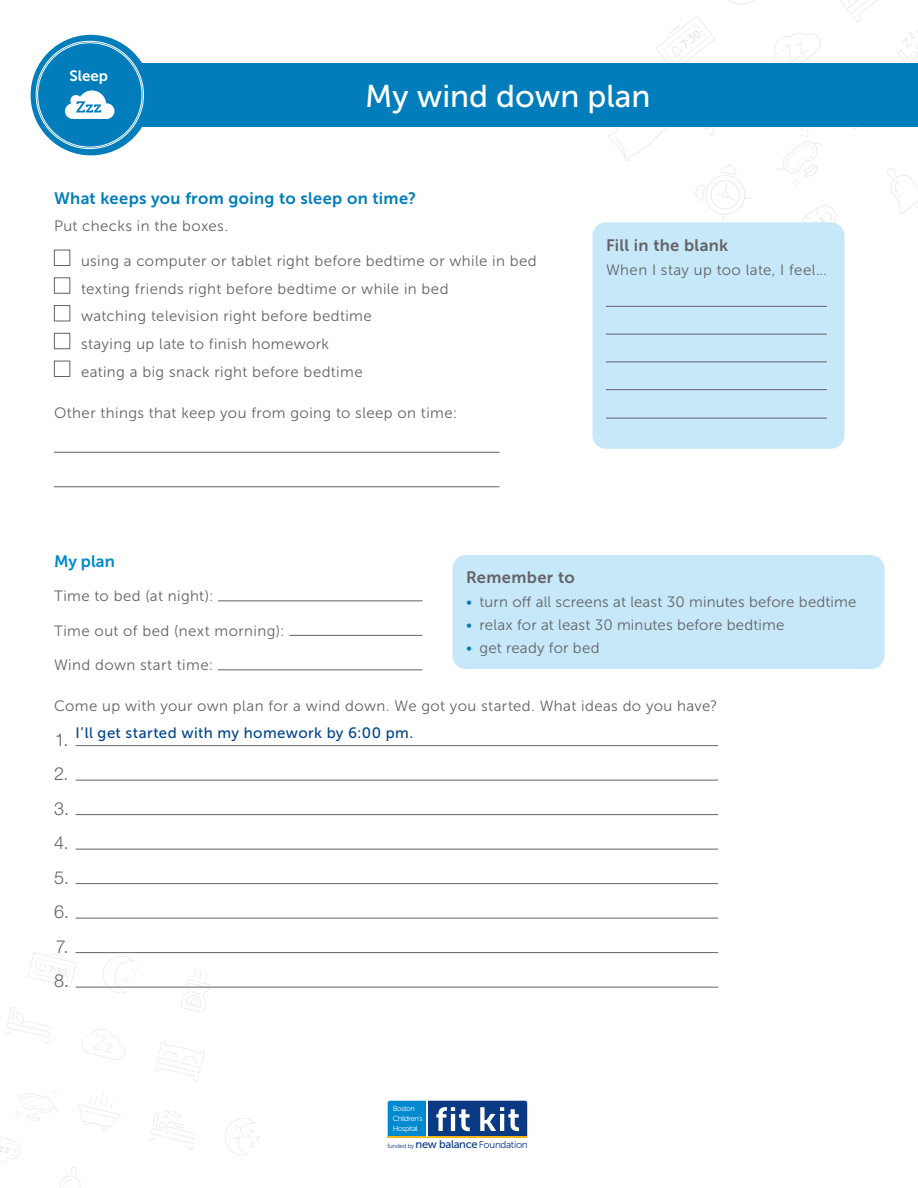
<style>
.page{position:relative;width:918px;height:1188px;background:#fff}
.page>*{position:absolute;margin:0;border:0;box-sizing:border-box;transform-origin:0 0}
.t1{font:31.5px "Museo Sans 500";color:#fff}
.body_text_numbered_l{font:300 18px "Helvetica Neue LT Std";color:#636366}
.sub_sub{font:16.5px "Museo Sans 700";letter-spacing:.02em;color:#007dba}
.sub_sub-2{font:16.5px "Museo Sans 700";letter-spacing:.02em;color:#636366}
.sub_sub-3{font:16.5px "Museo Sans 700";color:#0089ce}
.body_text___space{font:15px "Museo Sans 300";letter-spacing:.02em;color:#636366}
.body_text{font:15px "Museo Sans 300";letter-spacing:.025em;color:#636366}
.example_text{font:15px "Museo Sans 500";letter-spacing:.03em;color:#01468c}
.callout_text{font:15px "Museo Sans 300";letter-spacing:.03em;color:#636366}
.t2{font:15px "Museo Sans 700";color:#fff}
.t3{font:11.1px "Museo Sans 500";letter-spacing:-.03em;color:#0a3a84}
.t4{font:7.5px/9.9px "Museo Sans 300";letter-spacing:-.055em;color:#fff}
.s1{color:#007dba}
.s2{font-family:"Museo Sans 300";font-size:6.15px}
.s3{font-family:"Museo Sans 300";font-size:9.9px}
</style>
<div class="page">
<svg style="left:5px;top:1007px;width:46px;height:37px"></svg>
<svg style="left:82px;top:1029px;width:43px;height:31px"></svg>
<svg style="left:155px;top:1041px;width:50px;height:41px"></svg>
<svg style="left:103px;top:956px;width:38px;height:37px"></svg>
<svg style="left:28px;top:952px;width:49px;height:35px"></svg>
<svg style="left:15px;top:1091px;width:44px;height:30px"></svg>
<svg style="left:180px;top:971px;width:31px;height:42px"></svg>
<svg style="left:78px;top:1091px;width:42px;height:39px"></svg>
<svg style="left:225px;top:1118px;width:35px;height:38px"></svg>
<svg style="left:149px;top:1111px;width:46px;height:39px"></svg>
<svg style="left:60px;top:1167px;width:21px;height:21px"></svg>
<svg style="left:0;top:1137px;width:20px;height:27px"></svg>
<div style="left:54px;top:250px;width:16px;height:16px;background:#fff;border:1px solid #636366"></div>
<div style="left:54px;top:277px;width:16px;height:17px;background:#fff;border:1px solid #636366"></div>
<div style="left:54px;top:305px;width:16px;height:16px;background:#fff;border:1px solid #636366"></div>
<div style="left:54px;top:333px;width:16px;height:16px;background:#fff;border:1px solid #636366"></div>
<div style="left:54px;top:361px;width:16px;height:16px;background:#fff;border:1px solid #636366"></div>
<hr style="left:54px;top:452px;width:446px;height:1px;background:#636366">
<hr style="left:54px;top:486px;width:446px;height:1px;background:#636366">
<hr style="left:218px;top:600px;width:205px;height:1px;background:#636366">
<hr style="left:289px;top:635px;width:133px;height:1px;background:#636366">
<hr style="left:218px;top:669px;width:204px;height:1px;background:#636366">
<hr style="left:76px;top:745px;width:642px;height:1px;background:#636366">
<hr style="left:76px;top:780px;width:642px;height:1px;background:#636366">
<hr style="left:76px;top:814px;width:642px;height:1px;background:#636366">
<hr style="left:76px;top:849px;width:642px;height:1px;background:#636366">
<hr style="left:76px;top:883px;width:642px;height:1px;background:#636366">
<hr style="left:76px;top:918px;width:642px;height:1px;background:#636366">
<hr style="left:76px;top:952px;width:642px;height:1px;background:#636366">
<hr style="left:76px;top:987px;width:642px;height:1px;background:#636366">
<div style="left:453px;top:555px;width:432px;height:114px;background:#c6e8f9;border-radius:14px"></div>
<svg style="left:608px;top:127px;width:59px;height:34px"></svg>
<svg style="left:704px;top:127px;width:10px;height:9px"></svg>
<svg style="left:773px;top:33px;width:49px;height:31px"></svg>
<svg style="left:840px;top:0;width:37px;height:23px"></svg>
<svg style="left:729px;top:0;width:25px;height:5px"></svg>
<svg style="left:655px;top:16px;width:61px;height:48px"></svg>
<svg style="left:776px;top:129px;width:47px;height:58px"></svg>
<svg style="left:694px;top:164px;width:58px;height:57px"></svg>
<svg style="left:897px;top:31px;width:21px;height:33px"></svg>
<svg style="left:887px;top:168px;width:31px;height:46px"></svg>
<svg style="left:801px;top:205px;width:35px;height:18px"></svg>
<div style="left:31px;top:35px;width:120px;height:120px;background:#007dba;border-radius:50%"></div>
<div style="left:129px;top:64px;width:789px;height:63px;background:#007dba"></div>
<hr style="left:388px;top:1137px;width:139px;height:1px;background:#fbb416">
<svg style="left:388px;top:1101px;width:139px;height:36px;background:#3572a8"></svg>
<svg style="left:65px;top:90px;width:49px;height:29px"></svg>
<div style="left:592px;top:222px;width:252px;height:227px;background:#c6e8f9;border-radius:14px"></div>
<hr style="left:606px;top:306px;width:221px;height:1px;background:#636366">
<hr style="left:606px;top:334px;width:221px;height:1px;background:#636366">
<hr style="left:606px;top:362px;width:221px;height:1px;background:#636366">
<hr style="left:606px;top:389px;width:221px;height:1px;background:#636366">
<hr style="left:606px;top:418px;width:221px;height:1px;background:#636366">
<p class="t2" style="left:70px;top:68px;width:40px">Sleep</p>
<p class="t1" style="left:365px;top:79px;width:287px">My wind down plan</p>
<p class="sub_sub" style="left:54px;top:189px;width:364px">What keeps you from going to sleep on time?</p>
<p class="body_text___space" style="left:54px;top:218px;width:176px">Put checks in the boxes.</p>
<p class="body_text" style="left:81px;top:253px;width:457px">using a computer or tablet right before bedtime or while in bed</p>
<p class="body_text" style="left:81px;top:280px;width:369px">texting friends right before bedtime or while in bed</p>
<p class="body_text" style="left:81px;top:308px;width:292px">watching television right before bedtime</p>
<p class="body_text" style="left:81px;top:336px;width:250px">staying up late to finish homework</p>
<p class="body_text___space" style="left:81px;top:364px;width:283px">eating a big snack right before bedtime</p>
<p class="body_text___space" style="left:54px;top:405px;width:405px">Other things that keep you from going to sleep on time:</p>
<p class="sub_sub-2" style="left:606px;top:236px;width:124px">Fill in the blank</p>
<p class="callout_text" style="left:606px;top:262px;width:222px">When I stay up too late, I feel…</p>
<p class="sub_sub-3" style="left:54px;top:552px;width:62px">My plan</p>
<p class="body_text" style="left:54px;top:588px;width:161px">Time to bed (at night):</p>
<p class="body_text" style="left:54px;top:622px;width:232px">Time out of bed (next morning):</p>
<p class="body_text___space" style="left:54px;top:657px;width:161px">Wind down start time:</p>
<p class="body_text___space" style="left:54px;top:698px;width:665px">Come up with your own plan for a wind down. We got you started. What ideas do you have?</p>
<p class="body_text_numbered_l" style="left:55px;top:729px;width:15px">1.</p>
<p class="body_text_numbered_l" style="left:54px;top:763px;width:16px">2.</p>
<p class="body_text_numbered_l" style="left:54px;top:798px;width:17px">3.</p>
<p class="body_text_numbered_l" style="left:54px;top:832px;width:16px">4.</p>
<p class="body_text_numbered_l" style="left:54px;top:867px;width:17px">5.</p>
<p class="body_text_numbered_l" style="left:54px;top:901px;width:17px">6.</p>
<p class="body_text_numbered_l" style="left:56px;top:936px;width:14px">7.</p>
<p class="body_text_numbered_l" style="left:54px;top:970px;width:17px">8.</p>
<p class="sub_sub-2" style="left:466px;top:568px;width:110px">Remember to</p>
<p class="body_text___space" style="left:466px;top:593px;width:392px"><span class="s1">•</span> turn off all screens at least 30 minutes before bedtime</p>
<p class="body_text___space" style="left:466px;top:617px;width:320px"><span class="s1">•</span> relax for at least 30 minutes before bedtime</p>
<p class="body_text___space" style="left:466px;top:640px;width:135px"><span class="s1">•</span> get ready for bed</p>
<p class="example_text" style="left:76px;top:725px;width:339px">I’ll get started with my homework by 6:00 pm.</p>
<p class="t4" style="left:393px;top:1104px;width:32px">Boston<br>Children’s<br>Hospital</p>
<p class="t3" style="left:387px;top:1138px;width:142px"><span class="s2">funded by</span> new balance<span class="s3">Foundation</span></p>
</div>
